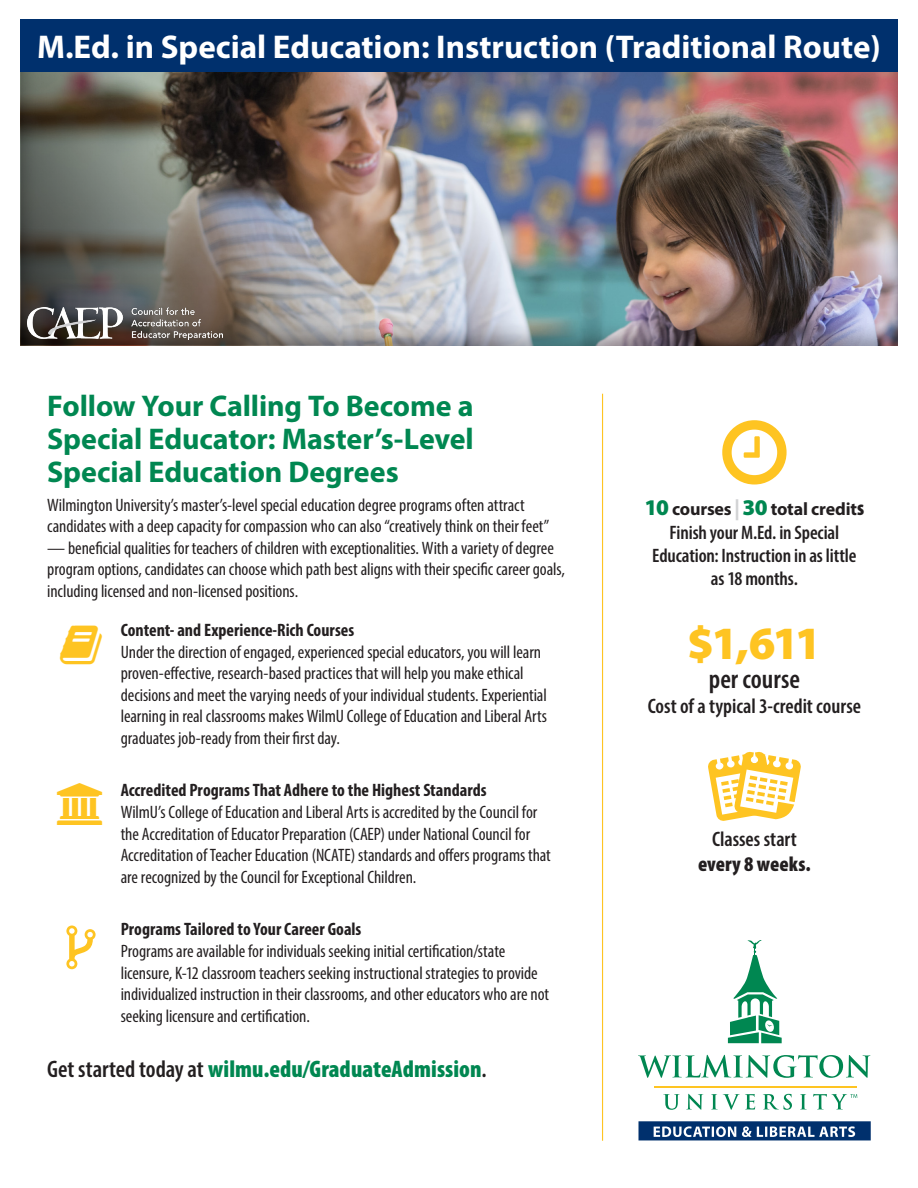
<style>
.page{position:relative;width:918px;height:1188px;background:#fff}
.page>*{position:absolute;margin:0;border:0;box-sizing:border-box;transform-origin:0 0}
.t1{font:900 46.5px "Myriad Pro";color:#fec422}
.t2{font:700 33px "Myriad Pro";color:#fff}
.t3{font:700 30px/33px "Myriad Pro";letter-spacing:-.005em;color:#008751;text-align:justify}
.t4{font:600 condensed 27px "Myriad Pro";color:#231f20}
.t5{font:900 condensed 24px "Myriad Pro";letter-spacing:.005em;color:#008751}
.Fact{font:600 condensed 21px/25.2px "Myriad Pro";color:#231f20;text-align:center}
.t6{font:600 condensed 19.5px/23.4px "Myriad Pro";letter-spacing:-.005em;color:#231f20;text-align:center}
.t7{font:condensed 18px/21.6px "Myriad Pro";letter-spacing:-.005em;color:#231f20}
.t8{font:700 condensed 18px "Myriad Pro";color:#231f20}
.t9{font:700 18px "Myriad Pro";letter-spacing:-.01em;color:#231f20}
.s1{font-weight:600;color:#231f20}
.s2{font-weight:900;font-size:22.5px;color:#008751}
.s3{font-weight:900;font-stretch:condensed;font-size:21px;color:#d1d2d4}
.s4{font-weight:900;font-stretch:condensed;font-size:21px}
.s5{font-weight:900}
</style>
<div class="page">
<div style="left:20px;top:20px;width:878px;height:328px;background:#231f20;opacity:.4"></div>
<div style="left:20px;top:20px;width:436px;height:327px;background:#231f20;opacity:.4"></div>
<img style="left:28px;top:307px;width:195px;height:33px">
<div style="left:20px;top:20px;width:878px;height:52px;background:#00306d"></div>
<hr style="left:602px;top:394px;width:1px;height:747px;background:#fec422">
<svg style="left:663px;top:1094px;width:17px;height:16px"></svg>
<svg style="left:686px;top:1094px;width:17px;height:16px"></svg>
<svg style="left:711px;top:1094px;width:44px;height:16px"></svg>
<svg style="left:763px;top:1094px;width:29px;height:16px"></svg>
<svg style="left:800px;top:1094px;width:6px;height:15px"></svg>
<svg style="left:638px;top:1055px;width:232px;height:23px"></svg>
<hr style="left:654px;top:1086px;width:203px;height:2px;background:#fec422">
<svg style="left:728px;top:940px;width:54px;height:103px"></svg>
<svg style="left:813px;top:1094px;width:44px;height:15px"></svg>
<svg style="left:639px;top:1121px;width:232px;height:19px;background:#3a5f8e"></svg>
<svg style="left:708px;top:751px;width:93px;height:70px"></svg>
<p class="t2" style="left:37px;top:25px;width:845px">M.Ed. in Special Education: Instruction (Traditional Route)</p>
<p class="t3" style="left:47px;top:389px;width:428px">Follow Your Calling To Become a Special Educator: Master’s-Level Special Education Degrees</p>
<p class="t7" style="left:47px;top:494px;width:504px">Wilmington University’s master’s-level special education degree programs often attract candidates with a deep capacity for compassion who can also “creatively think on their feet”</p>
<p class="t7" style="left:47px;top:537px;width:519px">— beneficial qualities for teachers of children with exceptionalities. With a variety of degree program options, candidates can choose which path best aligns with their specific career goals, including licensed and non-licensed positions.</p>
<p class="t8" style="left:121px;top:619px;width:235px">Content- and Experience-Rich Courses</p>
<p class="t7" style="left:121px;top:641px;width:428px">Under the direction of engaged, experienced special educators, you will learn proven-effective, research-based practices that will help you make ethical decisions and meet the varying needs of your individual students. Experiential learning in real classrooms makes WilmU College of Education and Liberal Arts graduates job-ready from their first day.</p>
<p class="t8" style="left:121px;top:779px;width:367px">Accredited Programs That Adhere to the Highest Standards</p>
<p class="t7" style="left:121px;top:801px;width:432px">WilmU’s College of Education and Liberal Arts is accredited by the Council for the Accreditation of Educator Preparation (CAEP) under National Council for Accreditation of Teacher Education (NCATE) standards and offers programs that are recognized by the Council for Exceptional Children.</p>
<p class="t8" style="left:121px;top:918px;width:242px">Programs Tailored to Your Career Goals</p>
<p class="t7" style="left:121px;top:940px;width:430px">Programs are available for individuals seeking initial certification/state licensure, K-12 classroom teachers seeking instructional strategies to provide individualized instruction in their classrooms, and other educators who are not seeking licensure and certification.</p>
<p class="t5" style="left:47px;top:1054px;width:441px"><span class="s1">Get started today at</span> wilmu.edu/GraduateAdmission<span class="s1">.</span></p>
<p class="t9" style="left:645px;top:497px;width:221px"><span class="s2">10</span> courses <span class="s3">|</span><span class="s2">30</span> total credit<span class="s4">s</span></p>
<p class="t6" style="left:652px;top:520px;width:206px">Finish your M.Ed. in Special<br>Education: Instruction in as little as 18 months.</p>
<p class="t1" style="left:687px;top:612px;width:136px">$1,611</p>
<p class="t4" style="left:709px;top:662px;width:93px">per course</p>
<p class="Fact" style="left:648px;top:693px;width:215px">Cost of a typical 3-credit course</p>
<p class="Fact" style="left:698px;top:826px;width:114px">Classes start <span class="s5">every 8 weeks.</span></p>
</div>
